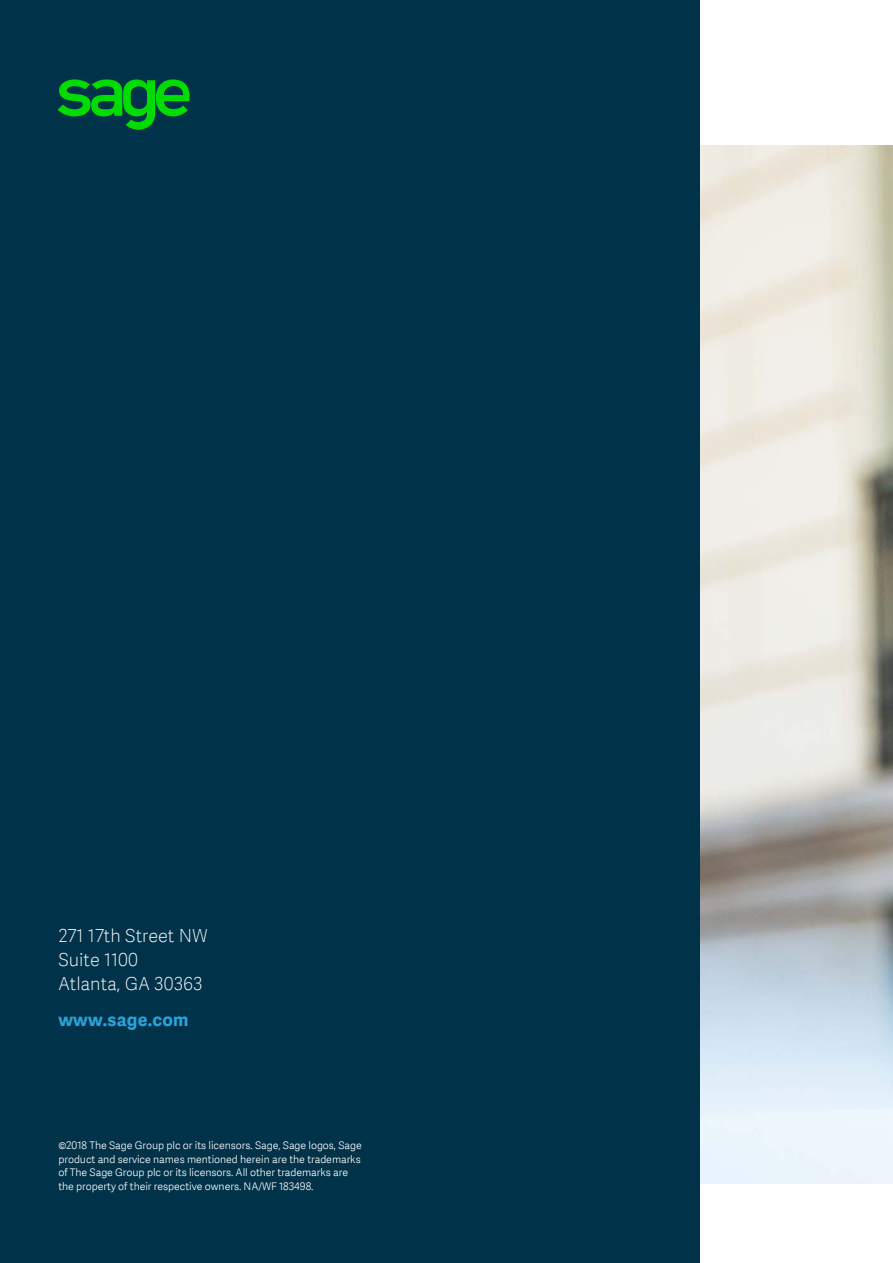
<style>
.page{position:relative;width:893px;height:1263px;background:#fff}
.page>*{position:absolute;margin:0;border:0;box-sizing:border-box;transform-origin:0 0}
.t1{font:18px/24px "Adelle Sans SAGE Th";color:#fff}
.t2{font:700 18px "Adelle Sans SAGE";letter-spacing:.01em;color:#28a3da}
.t3{font:10.5px/13.5px "Adelle Sans SAGE Lt";letter-spacing:-.005em;color:#fff}
</style>
<div class="page">
<img style="left:700px;top:146px;width:192px;height:1038px">
<div style="left:0;top:0;width:699px;height:1263px;background:#003349"></div>
<svg style="left:58px;top:79px;width:132px;height:51px"></svg>
<h1 class="t1" style="left:58px;top:923px;width:151px">271 17th Street NW<br>Suite 1100<br>Atlanta, GA 30363</h1>
<h1 class="t2" style="left:58px;top:1007px;width:132px">www.sage.com</h1>
<p class="t3" style="left:58px;top:1138px;width:305px">©2018 The Sage Group plc or its licensors. Sage, Sage logos, Sage product and service names mentioned herein are the trademarks of The Sage Group plc or its licensors. All other trademarks are the property of their respective owners. NA/WF 183498.</p>
</div>
